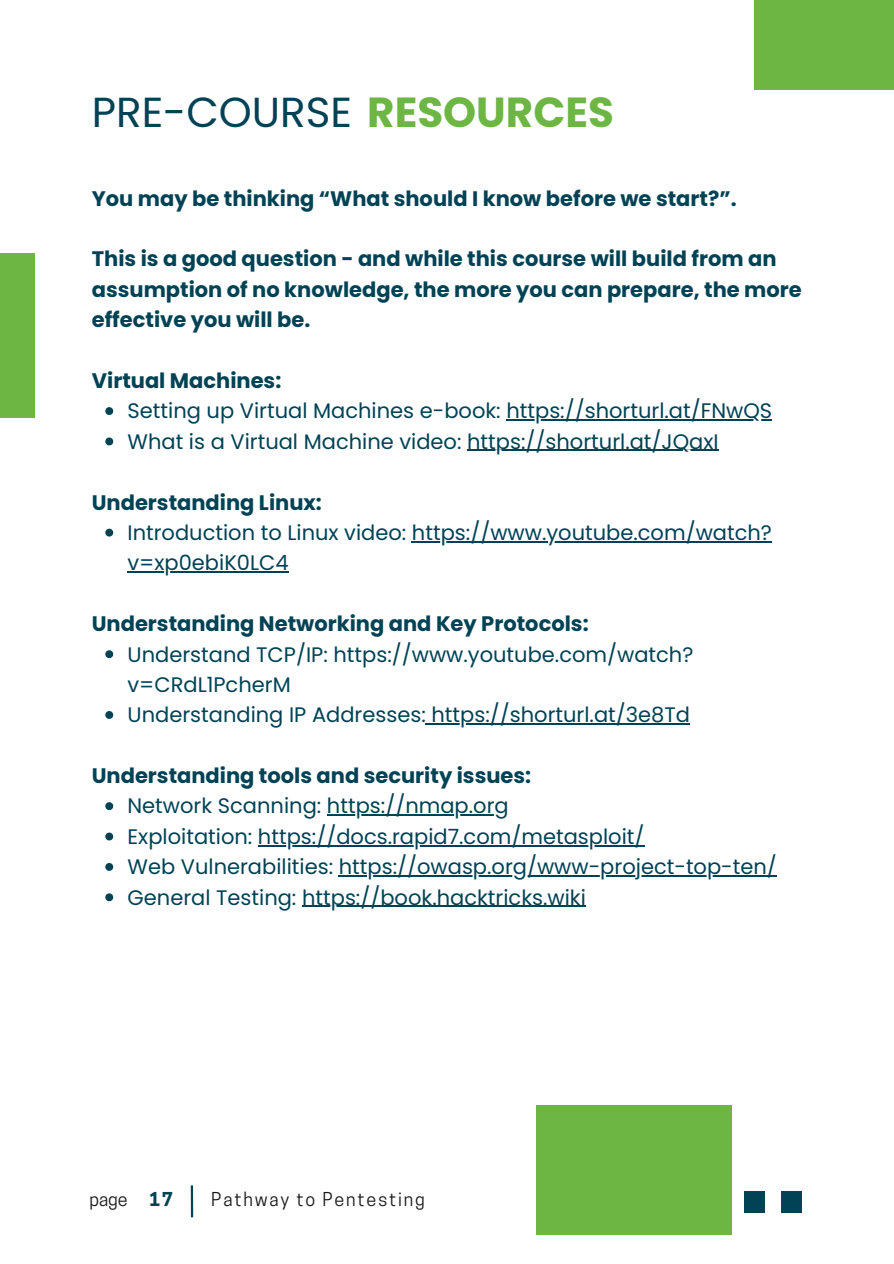
<style>
.page{position:relative;width:894px;height:1264px;background:#fff}
.page>*{position:absolute;margin:0;border:0;box-sizing:border-box;transform-origin:0 0}
.t1{font:42px "Poppins";color:#014254}
.t2{font:21px/30.3px "Poppins";color:#014254}
.t3{font:700 21px/30.3px "Poppins";color:#014254}
.t4{font:18px "Cooper Hewitt";letter-spacing:.1em;color:#191717}
.s1{font-weight:700;color:#6db644}
.s2{font-weight:700;color:#014254}
</style>
<div class="page">
<hr style="left:191px;top:1185px;width:2px;height:32px;background:#014254">
<div style="left:743px;top:1190px;width:21px;height:22px;background:#014254"></div>
<div style="left:781px;top:1190px;width:20px;height:22px;background:#014254"></div>
<div style="left:0;top:253px;width:34px;height:164px;background:#6db644"></div>
<div style="left:754px;top:0;width:139px;height:89px;background:#6db644"></div>
<div style="left:536px;top:1105px;width:195px;height:129px;background:#6db644"></div>
<svg style="left:105px;top:407px;width:8px;height:8px"></svg>
<hr style="left:506px;top:419px;width:266px;height:1px;background:#014254">
<svg style="left:105px;top:437px;width:8px;height:8px"></svg>
<hr style="left:467px;top:450px;width:251px;height:1px;background:#014254">
<svg style="left:105px;top:528px;width:8px;height:8px"></svg>
<hr style="left:412px;top:541px;width:359px;height:1px;background:#014254">
<hr style="left:127px;top:571px;width:161px;height:1px;background:#014254">
<svg style="left:105px;top:650px;width:8px;height:8px"></svg>
<svg style="left:105px;top:711px;width:8px;height:8px"></svg>
<hr style="left:426px;top:723px;width:264px;height:1px;background:#014254">
<svg style="left:105px;top:802px;width:8px;height:8px"></svg>
<hr style="left:327px;top:814px;width:181px;height:1px;background:#014254">
<svg style="left:105px;top:832px;width:8px;height:8px"></svg>
<hr style="left:258px;top:845px;width:386px;height:1px;background:#014254">
<svg style="left:105px;top:863px;width:8px;height:7px"></svg>
<hr style="left:338px;top:875px;width:438px;height:1px;background:#014254">
<svg style="left:105px;top:893px;width:8px;height:8px"></svg>
<hr style="left:302px;top:905px;width:283px;height:1px;background:#014254">
<h1 class="t1" style="left:92px;top:88px;width:523px">PRE-COURSE <span class="s1">RESOURCES</span></h1>
<p class="t3" style="left:92px;top:183px;width:646px">You may be thinking “What should I know before we start?”.</p>
<p class="t3" style="left:92px;top:244px;width:711px">This is a good question - and while this course will build from an assumption of no knowledge, the more you can prepare, the more effective you will be.</p>
<p class="t3" style="left:92px;top:365px;width:191px">Virtual Machines:</p>
<p class="t2" style="left:127px;top:396px;width:646px">Setting up Virtual Machines e-book: https://shorturl.at/FNwQS<br>What is a Virtual Machine video: https://shorturl.at/JQaxI</p>
<p class="t3" style="left:92px;top:487px;width:231px">Understanding Linux:</p>
<p class="t2" style="left:127px;top:517px;width:645px">Introduction to Linux video: https://www.youtube.com/watch? v=xp0ebiK0LC4</p>
<p class="t3" style="left:92px;top:608px;width:498px">Understanding Networking and Key Protocols:</p>
<p class="t2" style="left:127px;top:639px;width:567px">Understand TCP/IP: https://www.youtube.com/watch? v=CRdL1PcherM<br>Understanding IP Addresses: https://shorturl.at/3e8Td</p>
<p class="t3" style="left:92px;top:760px;width:440px">Understanding tools and security issues:</p>
<p class="t2" style="left:127px;top:791px;width:650px">Network Scanning: https://nmap.org<br>Exploitation: https://docs.rapid7.com/metasploit/<br>Web Vulnerabilities: https://owasp.org/www-project-top-ten/ General Testing: https://book.hacktricks.wiki</p>
<p class="t4" style="left:89px;top:1188px;width:85px">page <span class="s2">17</span></p>
<p class="t4" style="left:211px;top:1188px;width:215px">Pathway to Pentesting</p>
</div>
